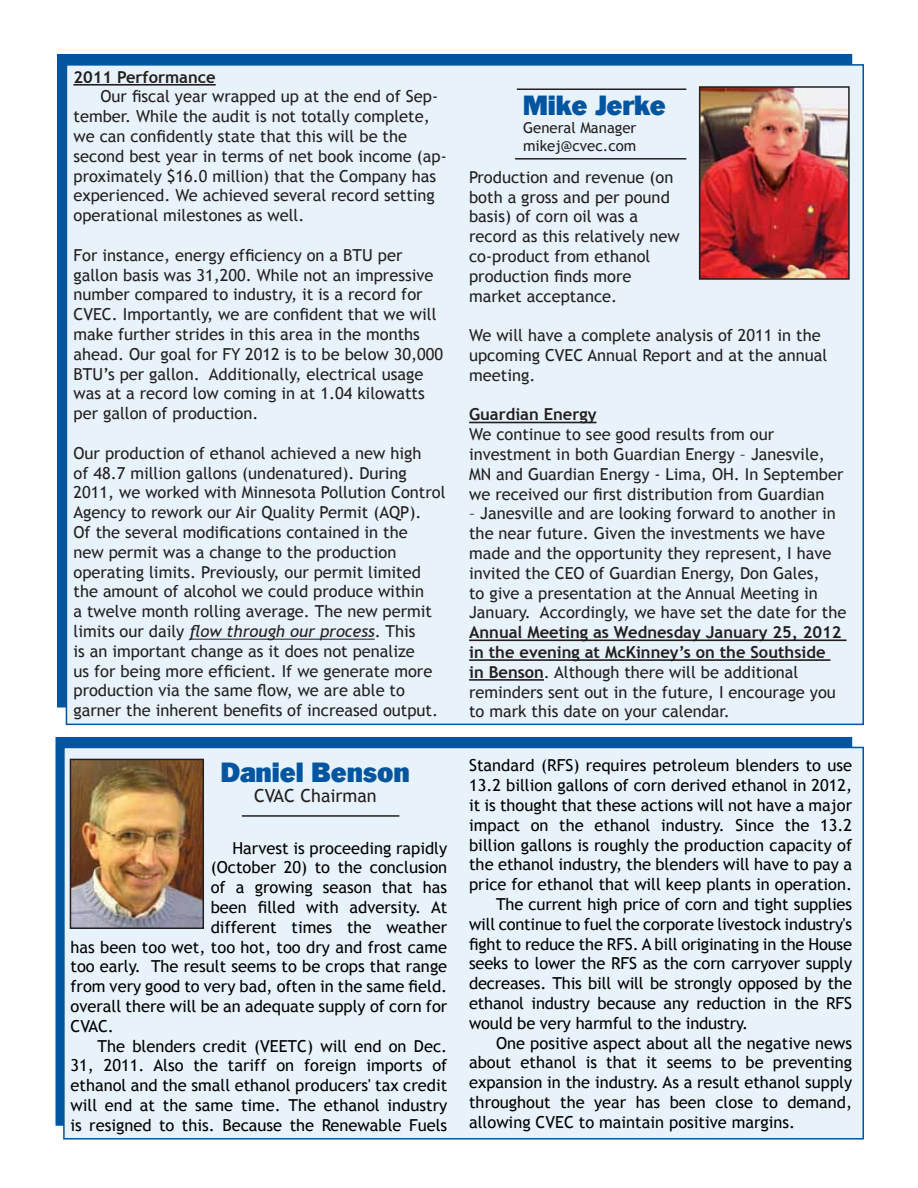
<style>
.page{position:relative;width:918px;height:1188px;background:#fff}
.page>*{position:absolute;margin:0;border:0;box-sizing:border-box;transform-origin:0 0}
.t1{font:800 27px "Frint";color:#0055a1}
.t2{font:18px "Trebuchet MS";color:#231f20}
.t3{font:16.5px/19.8px "Trebuchet MS";color:#231f20}
.t4{font:16.5px "Trebuchet MS";color:#000}
.t5{font:700 16.5px "Trebuchet MS";color:#231f20}
.t6{font:15px/18px "Trebuchet MS";color:#231f20}
.s1{font-style:italic}
.s2{font-weight:700}
</style>
<div class="page">
<div style="left:57px;top:54px;width:795px;height:654px;background:#0055a1"></div>
<div style="left:66px;top:64px;width:798px;height:661px;background:#e7f2fa;border:2px solid #0055a1"></div>
<hr style="left:517px;top:88px;width:169px;height:2px;background:#231f20">
<hr style="left:515px;top:158px;width:171px;height:2px;background:#231f20">
<img style="left:702px;top:89px;width:145px;height:188px">
<div style="left:699px;top:86px;width:151px;height:194px;border:2px solid #231f20"></div>
<hr style="left:74px;top:84px;width:142px;height:2px;background:#231f20">
<hr style="left:189px;top:639px;width:186px;height:1px;background:#231f20">
<hr style="left:469px;top:422px;width:128px;height:1px;background:#231f20">
<hr style="left:469px;top:639px;width:378px;height:2px;background:#231f20">
<hr style="left:469px;top:659px;width:361px;height:2px;background:#231f20">
<hr style="left:469px;top:679px;width:75px;height:2px;background:#231f20">
<div style="left:56px;top:737px;width:796px;height:389px;background:#0055a1"></div>
<div style="left:63px;top:747px;width:801px;height:393px;background:#e7f2fa;border:2px solid #0055a1"></div>
<hr style="left:242px;top:815px;width:157px;height:2px;background:#231f20">
<img style="left:73px;top:762px;width:128px;height:164px">
<div style="left:70px;top:759px;width:134px;height:170px;border:2px solid #231f20"></div>
<p class="t5" style="left:74px;top:66px;width:144px">2011 Performance</p>
<p class="t3" style="left:74px;top:87px;width:375px;text-indent:27px">Our fiscal year wrapped up at the end of Sep&shy;tember. While the audit is not totally complete, we can confidently state that this will be the second best year in terms of net book income (ap&shy;proximately $16.0 million) that the Company has experienced. We achieved several record setting operational milestones as well.</p>
<p class="t3" style="left:74px;top:245px;width:371px">For instance, energy efficiency on a BTU per gallon basis was 31,200. While not an impressive number compared to industry, it is a record for CVEC. Importantly, we are confident that we will make further strides in this area in the months ahead. Our goal for FY 2012 is to be below 30,000<br>BTU’s per gallon. Additionally, electrical usage was at a record low coming in at 1.04 kilowatts per gallon of production.</p>
<p class="t3" style="left:74px;top:443px;width:374px">Our production of ethanol achieved a new high<br>of 48.7 million gallons (undenatured). During 2011, we worked with Minnesota Pollution Control Agency to rework our Air Quality Permit (AQP).<br>Of the several modifications contained in the<br>new permit was a change to the production operating limits. Previously, our permit limited the amount of alcohol we could produce within<br>a twelve month rolling average. The new permit limits our daily <span class="s1">flow through our process</span>. This<br>is an important change as it does not penalize<br>us for being more efficient. If we generate more production via the same flow, we are able to garner the inherent benefits of increased output.</p>
<h1 class="t1" style="left:221px;top:759px;width:191px">Daniel Benson</h1>
<p class="t2" style="left:254px;top:785px;width:124px">CVAC Chairman</p>
<p class="t4" style="left:233px;top:838px;width:216px">Harvest is proceeding rapidly</p>
<p class="t4" style="left:211px;top:858px;width:238px">(October 20) to the conclusion</p>
<p class="t4" style="left:211px;top:878px;width:238px">of a growing season that has</p>
<p class="t4" style="left:211px;top:898px;width:238px">been filled with adversity. At</p>
<p class="t4" style="left:211px;top:917px;width:238px">different times the weather</p>
<p class="t4" style="left:71px;top:937px;width:378px">has been too wet, too hot, too dry and frost came</p>
<p class="t4" style="left:71px;top:957px;width:378px">too early. The result seems to be crops that range</p>
<p class="t4" style="left:71px;top:977px;width:378px">from very good to very bad, often in the same field.</p>
<p class="t4" style="left:71px;top:997px;width:378px">overall there will be an adequate supply of corn for</p>
<p class="t4" style="left:71px;top:1016px;width:45px">CVAC.</p>
<p class="t4" style="left:97px;top:1036px;width:351px">The blenders credit (VEETC) will end on Dec.</p>
<p class="t4" style="left:71px;top:1056px;width:378px">31, 2011. Also the tariff on foreign imports of</p>
<p class="t4" style="left:71px;top:1076px;width:378px">ethanol and the small ethanol producers' tax credit</p>
<p class="t4" style="left:71px;top:1096px;width:378px">will end at the same time. The ethanol industry</p>
<p class="t4" style="left:71px;top:1115px;width:378px">is resigned to this. Because the Renewable Fuels</p>
<h1 class="t1" style="left:523px;top:93px;width:144px">Mike Jerke</h1>
<p class="t6" style="left:523px;top:119px;width:115px">General Manager mikej@cvec.com</p>
<p class="t3" style="left:469px;top:167px;width:212px">Production and revenue (on both a gross and per pound basis) of corn oil was a record as this relatively new co-product from ethanol production finds more market acceptance.</p>
<p class="t3" style="left:469px;top:326px;width:360px">We will have a complete analysis of 2011 in the upcoming CVEC Annual Report and at the annual meeting.</p>
<p class="t5" style="left:469px;top:404px;width:129px">Guardian Energy</p>
<p class="t3" style="left:469px;top:425px;width:376px">We continue to see good results from our investment in both Guardian Energy – Janesvile, MN and Guardian Energy - Lima, OH. In September we received our first distribution from Guardian</p>
<p class="t3" style="left:469px;top:504px;width:379px">– Janesville and are looking forward to another in the near future. Given the investments we have made and the opportunity they represent, I have invited the CEO of Guardian Energy, Don Gales,<br>to give a presentation at the Annual Meeting in January. Accordingly, we have set the date for the</p>
<p class="t3" style="left:469px;top:623px;width:374px"><span class="s2">Annual Meeting as Wednesday January 25, 2012 in the evening at McKinney’s on the Southside in Benson</span>. Although there will be additional reminders sent out in the future, I encourage you to mark this date on your calendar.</p>
<p class="t4" style="left:469px;top:756px;width:385px">Standard (RFS) requires petroleum blenders to use</p>
<p class="t4" style="left:469px;top:776px;width:385px">13.2 billion gallons of corn derived ethanol in 2012,</p>
<p class="t4" style="left:469px;top:796px;width:385px">it is thought that these actions will not have a major</p>
<p class="t4" style="left:469px;top:815px;width:385px">impact on the ethanol industry. Since the 13.2</p>
<p class="t4" style="left:469px;top:835px;width:385px">billion gallons is roughly the production capacity of</p>
<p class="t4" style="left:469px;top:855px;width:385px">the ethanol industry, the blenders will have to pay a</p>
<p class="t4" style="left:469px;top:875px;width:385px">price for ethanol that will keep plants in operation.</p>
<p class="t4" style="left:496px;top:895px;width:357px">The current high price of corn and tight supplies</p>
<p class="t4" style="left:469px;top:914px;width:385px">will continue to fuel the corporate livestock industry's</p>
<p class="t4" style="left:469px;top:934px;width:384px">fight to reduce the RFS. A bill originating in the House</p>
<p class="t4" style="left:469px;top:954px;width:385px">seeks to lower the RFS as the corn carryover supply</p>
<p class="t4" style="left:469px;top:974px;width:385px">decreases. This bill will be strongly opposed by the</p>
<p class="t4" style="left:469px;top:994px;width:384px">ethanol industry because any reduction in the RFS</p>
<p class="t4" style="left:469px;top:1013px;width:281px">would be very harmful to the industry.</p>
<p class="t4" style="left:496px;top:1033px;width:358px">One positive aspect about all the negative news</p>
<p class="t4" style="left:469px;top:1053px;width:385px">about ethanol is that it seems to be preventing</p>
<p class="t4" style="left:469px;top:1073px;width:385px">expansion in the industry. As a result ethanol supply</p>
<p class="t4" style="left:469px;top:1093px;width:385px">throughout the year has been close to demand,</p>
<p class="t4" style="left:469px;top:1112px;width:328px">allowing CVEC to maintain positive margins.</p>
</div>
